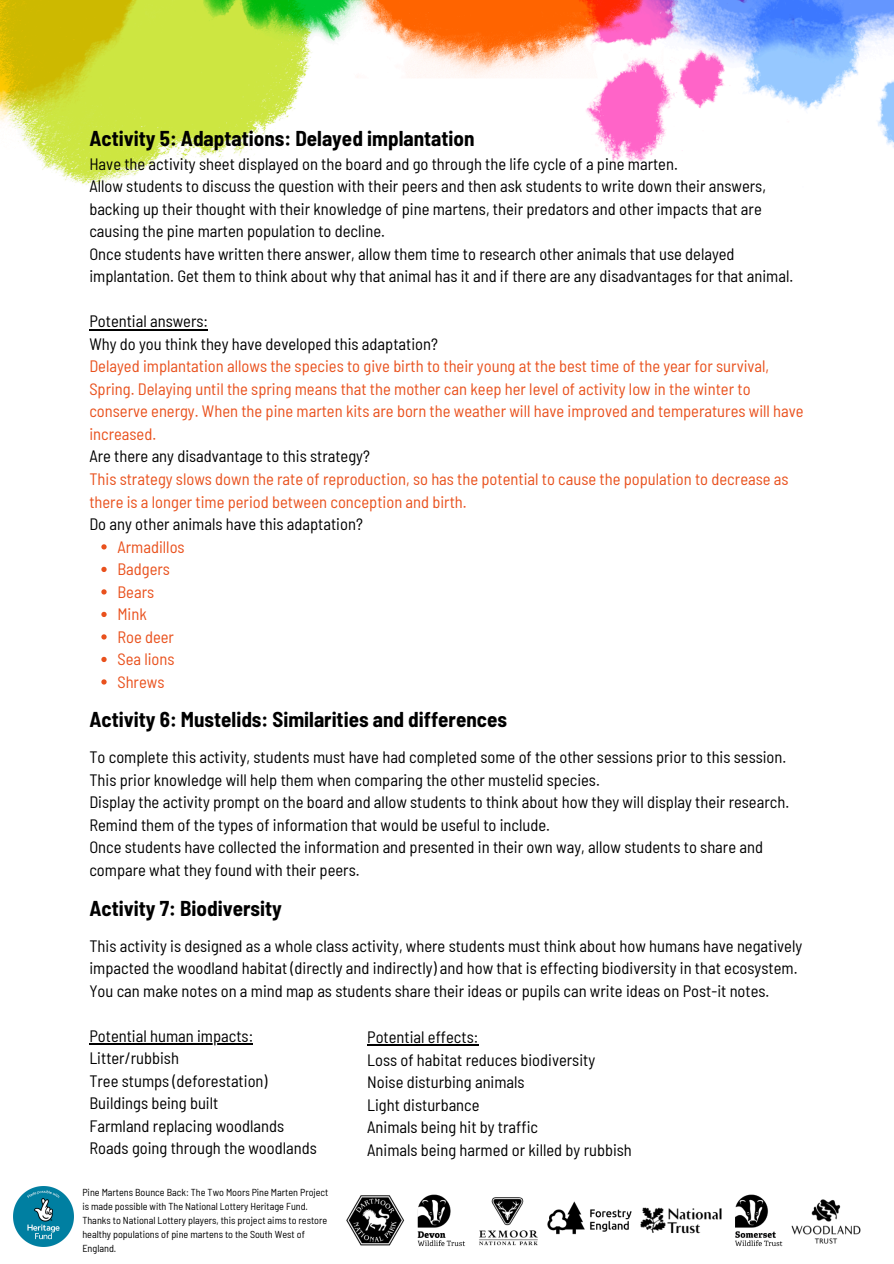
<style>
.page{position:relative;width:894px;height:1264px;background:#fff}
.page>*{position:absolute;margin:0;border:0;box-sizing:border-box;transform-origin:0 0}
.t1{font:700 semi-condensed 21px "Barlow";color:#000}
.t2{font:semi-condensed 16.5px/22.5px "Barlow";color:#000}
.t3{font:semi-condensed 16.5px/22.5px "Barlow";color:#e9511d}
.t4{font:semi-condensed 10.2px/14px "Barlow";color:#000}
.s1{color:#000}
</style>
<div class="page">
<img style="left:0;top:0;width:893px;height:1247px">
<hr style="left:89px;top:329px;width:119px;height:1px;background:#000">
<svg style="left:101px;top:544px;width:6px;height:5px"></svg>
<svg style="left:101px;top:567px;width:6px;height:5px"></svg>
<svg style="left:101px;top:589px;width:6px;height:5px"></svg>
<svg style="left:101px;top:612px;width:6px;height:5px"></svg>
<svg style="left:101px;top:634px;width:6px;height:5px"></svg>
<svg style="left:101px;top:657px;width:6px;height:5px"></svg>
<svg style="left:101px;top:679px;width:6px;height:5px"></svg>
<hr style="left:89px;top:1043px;width:164px;height:1px;background:#000">
<hr style="left:367px;top:1044px;width:111px;height:1px;background:#000">
<img style="left:14px;top:1186px;width:59px;height:59px">
<img style="left:343px;top:1158px;width:539px;height:89px">
<p class="t1" style="left:89px;top:125px;width:386px">Activity 5: Adaptations: Delayed implantation</p>
<p class="t2" style="left:89px;top:152px;width:705px">Have the activity sheet displayed on the board and go through the life cycle of a pine marten.<br>Allow students to discuss the question with their peers and then ask students to write down their answers, backing up their thought with their knowledge of pine martens, their predators and other impacts that are causing the pine marten population to decline.<br>Once students have written there answer, allow them time to research other animals that use delayed implantation. Get them to think about why that animal has it and if there are any disadvantages for that animal.</p>
<h2 class="t3" style="left:89px;top:309px;width:715px"><span class="s1">Potential answers:<br>Why do you think they have developed this adaptation?<br></span>Delayed implantation allows the species to give birth to their young at the best time of the year for survival, Spring. Delaying until the spring means that the mother can keep her level of activity low in the winter to conserve energy. When the pine marten kits are born the weather will have improved and temperatures will have increased.<br><span class="s1">Are there any disadvantage to this strategy?<br></span>This strategy slows down the rate of reproduction, so has the potential to cause the population to decrease as there is a longer time period between conception and birth.<br><span class="s1">Do any other animals have this adaptation?</span></h2>
<h2 class="t3" style="left:117px;top:534px;width:69px">Armadillos</h2>
<p class="t3" style="left:117px;top:557px;width:54px">Badgers</p>
<p class="t3" style="left:117px;top:579px;width:38px">Bears</p>
<p class="t3" style="left:117px;top:602px;width:31px">Mink</p>
<p class="t3" style="left:117px;top:624px;width:58px">Roe deer</p>
<p class="t3" style="left:117px;top:647px;width:59px">Sea lions</p>
<p class="t3" style="left:117px;top:669px;width:48px">Shrews</p>
<p class="t1" style="left:89px;top:706px;width:419px">Activity 6: Mustelids: Similarities and differences</p>
<h1 class="t2" style="left:89px;top:745px;width:701px">To complete this activity, students must have had completed some of the other sessions prior to this session.<br>This prior knowledge will help them when comparing the other mustelid species.<br>Display the activity prompt on the board and allow students to think about how they will display their research.<br>Remind them of the types of information that would be useful to include.<br>Once students have collected the information and presented in their own way, allow students to share and compare what they found with their peers.</h1>
<h2 class="t1" style="left:89px;top:894px;width:194px">Activity 7: Biodiversity</h2>
<h1 class="t2" style="left:89px;top:933px;width:714px">This activity is designed as a whole class activity, where students must think about how humans have negatively impacted the woodland habitat (directly and indirectly) and how that is effecting biodiversity in that ecosystem.<br>You can make notes on a mind map as students share their ideas or pupils can write ideas on Post-it notes.</h1>
<h2 class="t2" style="left:89px;top:1023px;width:229px">Potential human impacts:<br>Litter/rubbish<br>Tree stumps (deforestation)<br>Buildings being built<br>Farmland replacing woodlands<br>Roads going through the woodlands</h2>
<h2 class="t2" style="left:367px;top:1025px;width:266px">Potential effects:<br>Loss of habitat reduces biodiversity<br>Noise disturbing animals<br>Light disturbance<br>Animals being hit by traffic<br>Animals being harmed or killed by rubbish</h2>
<p class="t4" style="left:82px;top:1185px;width:247px">Pine Martens Bounce Back: The Two Moors Pine Marten Project is made possible with The National Lottery Heritage Fund.<br>Thanks to National Lottery players, this project aims to restore healthy populations of pine martens to the South West of England.</p>
</div>
